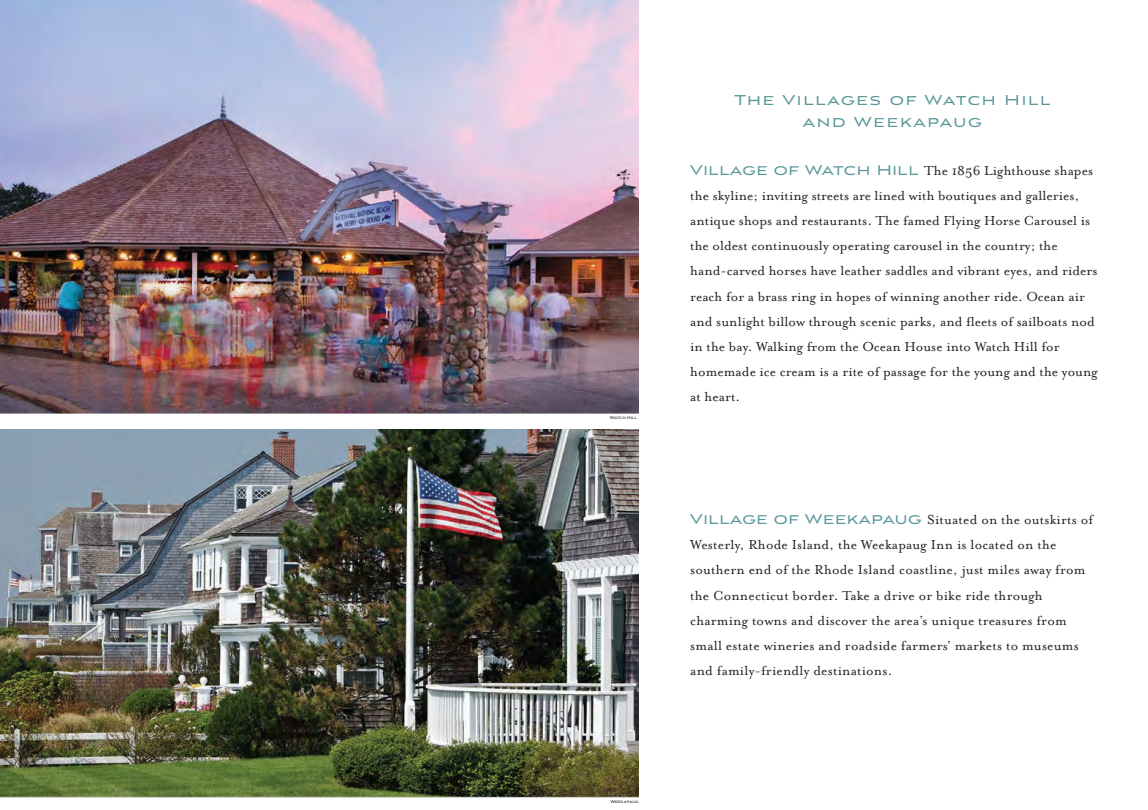
<style>
.page{position:relative;width:1148px;height:810px;background:#fff}
.page>*{position:absolute;margin:0;border:0;box-sizing:border-box;transform-origin:0 0}
.t1{font:17.75px/21.4px "Aviano Sans";letter-spacing:.1em;color:#59979a;text-align:center}
.t2{font:15px/25.1px "Mrs Eaves OT";letter-spacing:.005em;color:#231f20}
.t3{font:15px/25.1px "Mrs Eaves Lining OT";letter-spacing:.015em;color:#231f20}
.t4{font:500 4.12px "Copperplate";letter-spacing:.05em;color:#231f20}
.s1{font-family:"Aviano Sans";font-size:17.5px;color:#59979a}
</style>
<div class="page">
<img style="left:0;top:0;width:638px;height:413px">
<img style="left:0;top:430px;width:638px;height:367px">
<p class="t4" style="left:610px;top:416px;width:29px">Watch Hill</p>
<p class="t4" style="left:610px;top:799px;width:30px">Weekapaug</p>
<p class="t1" style="left:734px;top:91px;width:318px">The Villages of Watch Hill and Weekapaug</p>
<p class="t2" style="left:690px;top:158px;width:409px"><span class="s1">Village of Watch Hill</span> The 1856 Lighthouse shapes the skyline; inviting streets are lined with boutiques and galleries, antique shops and restaurants. The famed Flying Horse Carousel is the oldest continuously operating carousel in the country; the hand-carved horses have leather saddles and vibrant eyes, and riders reach for a brass ring in hopes of winning another ride. Ocean air and sunlight billow through scenic parks, and fleets of sailboats nod in the bay. Walking from the Ocean House into Watch Hill for homemade ice cream is a rite of passage for the young and the young at heart.</p>
<p class="t3" style="left:690px;top:507px;width:404px"><span class="s1">Village of Weekapaug</span> Situated on the outskirts of Westerly, Rhode Island, the Weekapaug Inn is located on the southern end of the Rhode Island coastline, just miles away from the Connecticut border. Take a drive or bike ride through charming towns and discover the area’s unique treasures from small estate wineries and roadside farmers’ markets to museums and family-friendly destinations.</p>
</div>
